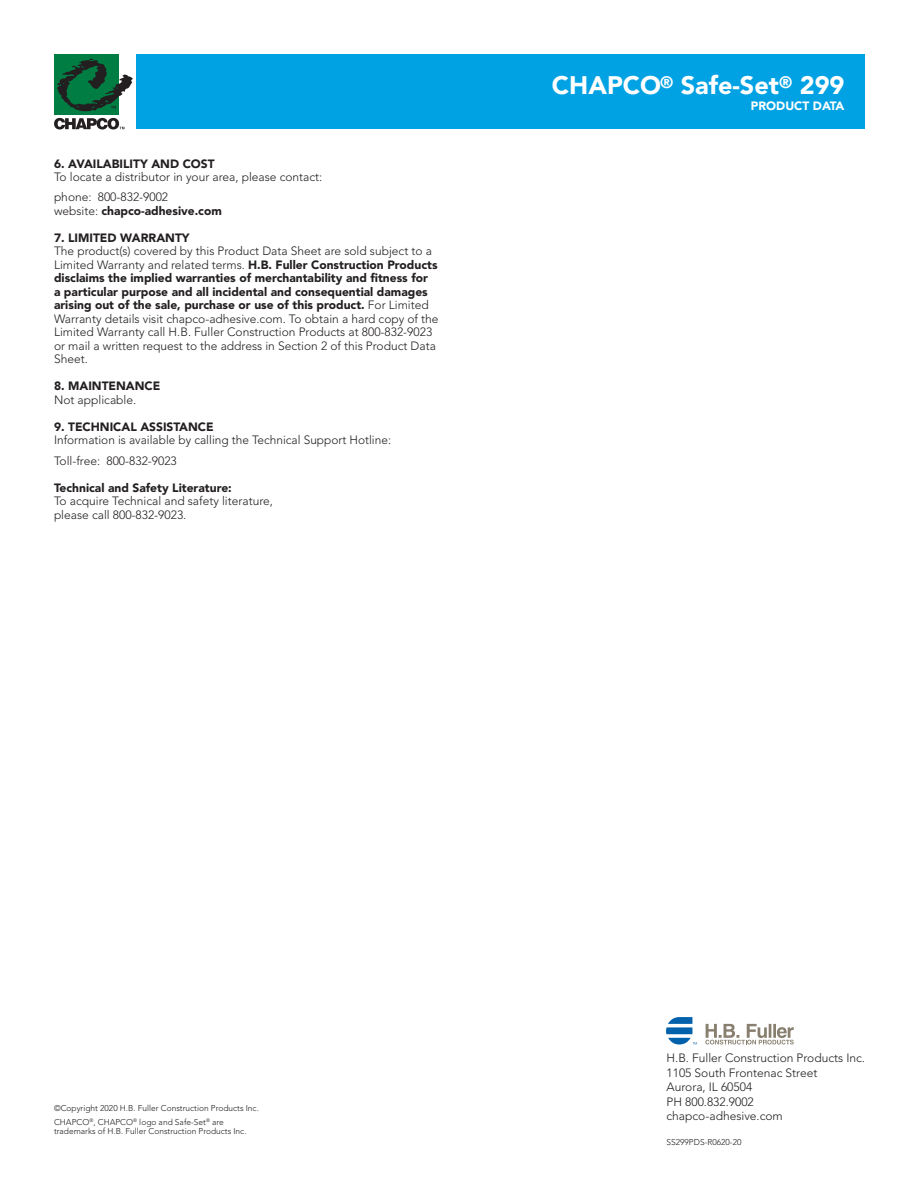
<style>
.page{position:relative;width:918px;height:1188px;background:#fff}
.page>*{position:absolute;margin:0;border:0;box-sizing:border-box;transform-origin:0 0}
.t1{font:900 25.2px "Avenir LT Std";color:#fff}
.t2{font:300 12px/13.5px "Avenir LT Std";color:#231f20}
.t3{font:900 12px "Avenir LT Std";color:#231f20}
.t4{font:900 12px "Avenir LT Std";color:#fff}
.t5{font:300 8.4px/9.3px "Avenir LT Std";color:#231f20}
.s1{font-weight:300}
.s2{font-weight:900}
</style>
<div class="page">
<div style="left:136px;top:54px;width:728px;height:75px;background:#00a2e4"></div>
<svg style="left:705px;top:1024px;width:89px;height:21px"></svg>
<svg style="left:666px;top:1017px;width:31px;height:28px"></svg>
<div style="left:54px;top:55px;width:65px;height:60px;background:#007d43"></div>
<svg style="left:57px;top:59px;width:76px;height:52px"></svg>
<svg style="left:54px;top:118px;width:70px;height:11px"></svg>
<p class="t3" style="left:54px;top:156px;width:162px">6. AVAILABILITY AND COST</p>
<p class="t2" style="left:54px;top:170px;width:270px">To locate a distributor in your area, please contact:</p>
<p class="t2" style="left:54px;top:191px;width:116px">phone: 800-832-9002</p>
<p class="t3" style="left:54px;top:204px;width:169px"><span class="s1">website:</span> chapco-adhesive.com</p>
<p class="t3" style="left:54px;top:231px;width:137px">7. LIMITED WARRANTY</p>
<p class="t2" style="left:54px;top:245px;width:386px">The product(s) covered by this Product Data Sheet are sold subject to a Limited Warranty and related terms. <span class="s2">H.B. Fuller Construction Products disclaims the implied warranties of merchantability and fitness for<br>a particular purpose and all incidental and consequential damages arising out of the sale, purchase or use of this product.</span> For Limited Warranty details visit chapco-adhesive.com. To obtain a hard copy of the Limited Warranty call H.B. Fuller Construction Products at 800-832-9023 or mail a written request to the address in Section 2 of this Product Data Sheet.</p>
<p class="t3" style="left:54px;top:379px;width:108px">8. MAINTENANCE</p>
<p class="t2" style="left:54px;top:393px;width:84px">Not applicable.</p>
<p class="t3" style="left:54px;top:420px;width:161px">9. TECHNICAL ASSISTANCE</p>
<p class="t2" style="left:54px;top:434px;width:339px">Information is available by calling the Technical Support Hotline:</p>
<p class="t2" style="left:54px;top:454px;width:124px">Toll-free: 800-832-9023</p>
<p class="t3" style="left:54px;top:480px;width:179px">Technical and Safety Literature:</p>
<p class="t2" style="left:54px;top:494px;width:220px">To acquire Technical and safety literature, please call 800-832-9023.</p>
<p class="t1" style="left:552px;top:70px;width:294px">CHAPCO<sup>®</sup> Safe-Set<sup>®</sup> 299</p>
<p class="t4" style="left:751px;top:98px;width:95px">PRODUCT DATA</p>
<p class="t5" style="left:54px;top:1104px;width:206px">©Copyright 2020 H.B. Fuller Construction Products Inc.</p>
<p class="t5" style="left:54px;top:1117px;width:194px">CHAPCO<sup>®</sup>, CHAPCO<sup>®</sup> logo and Safe-Set<sup>®</sup> are trademarks of H.B. Fuller Construction Products Inc.</p>
<p class="t2" style="left:667px;top:1052px;width:200px">H.B. Fuller Construction Products Inc.</p>
<p class="t2" style="left:667px;top:1066px;width:152px">1105 South Frontenac Street</p>
<p class="t2" style="left:667px;top:1080px;width:87px">Aurora, IL 60504</p>
<p class="t2" style="left:667px;top:1095px;width:89px">PH 800.832.9002</p>
<p class="t2" style="left:667px;top:1109px;width:118px">chapco-adhesive.com</p>
<p class="t5" style="left:667px;top:1137px;width:76px">SS299PDS-R0620-20</p>
</div>
